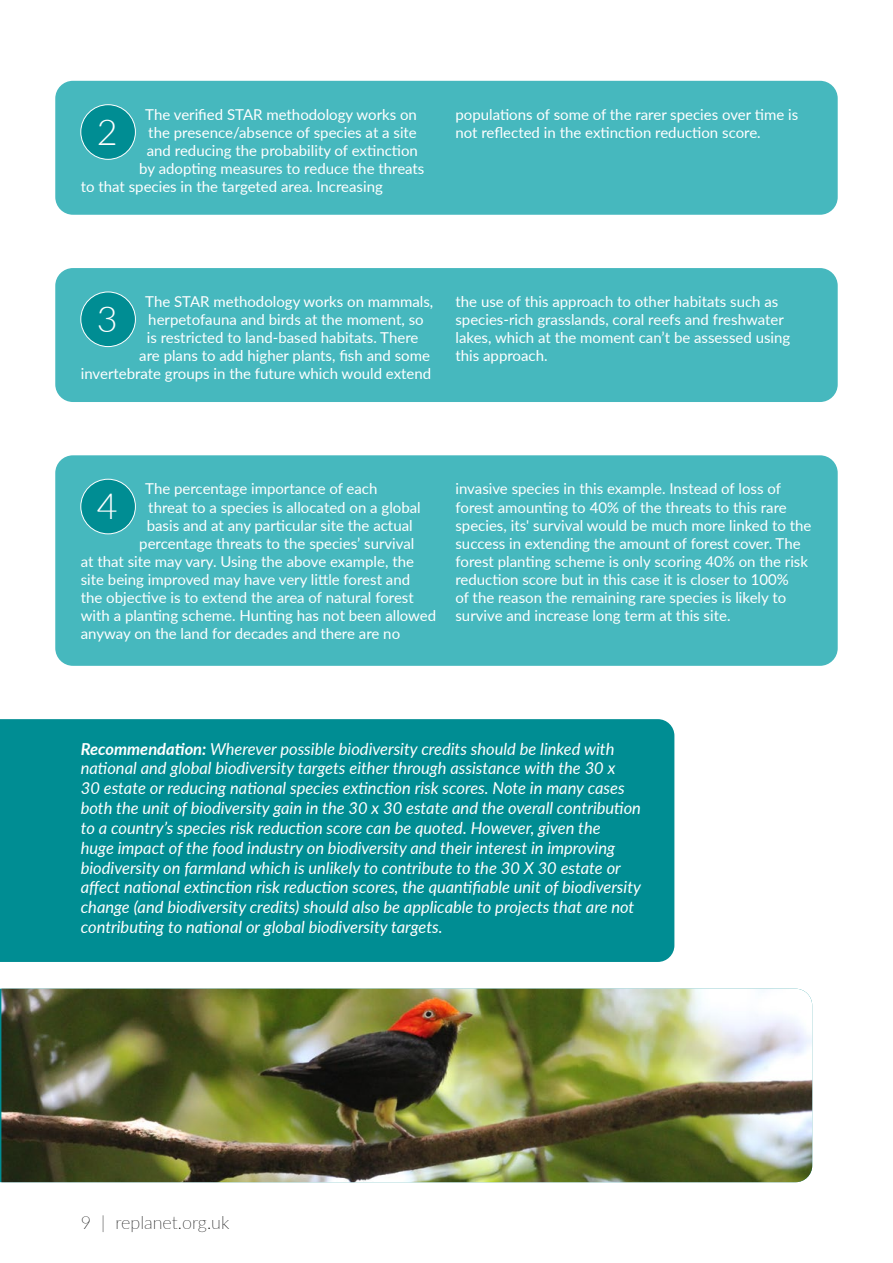
<style>
.page{position:relative;width:893px;height:1263px;background:#fff}
.page>*{position:absolute;margin:0;border:0;box-sizing:border-box;transform-origin:0 0}
.t1{font:300 36px "Lato";color:#fff}
.t2{font:100 18px "Lato";color:#000}
.t3{font:italic 16.5px/19.8px "Lato";color:#fff}
.t4{font:15px/18px "Lato";color:#fff}
.s1{font-weight:700}
</style>
<div class="page">
<div style="left:0;top:719px;width:674px;height:243px;background:#008d93"></div>
<div style="left:55px;top:81px;width:783px;height:134px;background:#46b8be;border-radius:18px"></div>
<div style="left:81px;top:105px;width:54px;height:54px;background:#008d93;border-radius:50%"></div>
<div style="left:80px;top:104px;width:56px;height:56px;border:1px solid #fff;border-radius:50%"></div>
<div style="left:55px;top:268px;width:783px;height:134px;background:#46b8be;border-radius:18px"></div>
<div style="left:81px;top:292px;width:54px;height:55px;background:#008d93;border-radius:50%"></div>
<div style="left:80px;top:292px;width:56px;height:55px;border:1px solid #fff;border-radius:50%"></div>
<div style="left:55px;top:455px;width:783px;height:211px;background:#46b8be;border-radius:18px"></div>
<div style="left:81px;top:479px;width:54px;height:55px;background:#008d93;border-radius:50%"></div>
<div style="left:80px;top:479px;width:56px;height:55px;border:1px solid #fff;border-radius:50%"></div>
<img style="left:1px;top:989px;width:811px;height:193px">
<p class="t4" style="left:145px;top:105px;width:273px">The verified STAR methodology works on</p>
<p class="t4" style="left:148px;top:123px;width:270px">the presence/absence of species at a site</p>
<p class="t4" style="left:147px;top:141px;width:273px">and reducing the probability of extinction</p>
<p class="t4" style="left:139px;top:159px;width:287px">by adopting measures to reduce the threats</p>
<p class="t4" style="left:81px;top:177px;width:304px">to that species in the targeted area. Increasing</p>
<p class="t4" style="left:455px;top:105px;width:344px">populations of some of the rarer species over time is</p>
<h1 class="t1" style="left:97px;top:107px;width:22px">2</h1>
<p class="t4" style="left:455px;top:123px;width:307px">not reflected in the extinction reduction score.</p>
<p class="t4" style="left:145px;top:292px;width:289px">The STAR methodology works on mammals,</p>
<p class="t4" style="left:148px;top:310px;width:277px">herpetofauna and birds at the moment, so</p>
<p class="t4" style="left:147px;top:328px;width:273px">is restricted to land-based habitats. There</p>
<p class="t4" style="left:139px;top:346px;width:292px">are plans to add higher plants, fish and some</p>
<p class="t4" style="left:81px;top:364px;width:352px">invertebrate groups in the future which would extend</p>
<h1 class="t1" style="left:97px;top:294px;width:22px">3</h1>
<p class="t4" style="left:455px;top:292px;width:336px">the use of this approach to other habitats such as species-rich grasslands, coral reefs and freshwater lakes, which at the moment can’t be assessed using this approach.</p>
<p class="t4" style="left:145px;top:479px;width:234px">The percentage importance of each</p>
<p class="t4" style="left:148px;top:497px;width:274px">threat to a species is allocated on a global</p>
<p class="t4" style="left:147px;top:515px;width:267px">basis and at any particular site the actual</p>
<p class="t4" style="left:139px;top:533px;width:277px">percentage threats to the species’ survival</p>
<p class="t4" style="left:81px;top:551px;width:335px">at that site may vary. Using the above example, the</p>
<p class="t4" style="left:81px;top:569px;width:331px">site being improved may have very little forest and</p>
<p class="t4" style="left:81px;top:587px;width:334px">the objective is to extend the area of natural forest</p>
<p class="t4" style="left:81px;top:605px;width:357px">with a planting scheme. Hunting has not been allowed</p>
<p class="t4" style="left:81px;top:623px;width:321px">anyway on the land for decades and there are no</p>
<h1 class="t1" style="left:97px;top:481px;width:22px">4</h1>
<p class="t4" style="left:455px;top:479px;width:357px">invasive species in this example. Instead of loss of forest amounting to 40% of the threats to this rare species, its' survival would be much more linked to the success in extending the amount of forest cover. The forest planting scheme is only scoring 40% on the risk reduction score but in this case it is closer to 100%<br>of the reason the remaining rare species is likely to survive and increase long term at this site.</p>
<p class="t3" style="left:81px;top:738px;width:562px"><span class="s1">Recommendation:</span> Wherever possible biodiversity credits should be linked with national and global biodiversity targets either through assistance with the 30 x<br>30 estate or reducing national species extinction risk scores. Note in many cases both the unit of biodiversity gain in the 30 x 30 estate and the overall contribution to a country’s species risk reduction score can be quoted. However, given the<br>huge impact of the food industry on biodiversity and their interest in improving biodiversity on farmland which is unlikely to contribute to the 30 X 30 estate or affect national extinction risk reduction scores, the quantifiable unit of biodiversity change (and biodiversity credits) should also be applicable to projects that are not contributing to national or global biodiversity targets.</p>
<p class="t2" style="left:81px;top:1210px;width:150px">9 | replanet.org.uk</p>
</div>
